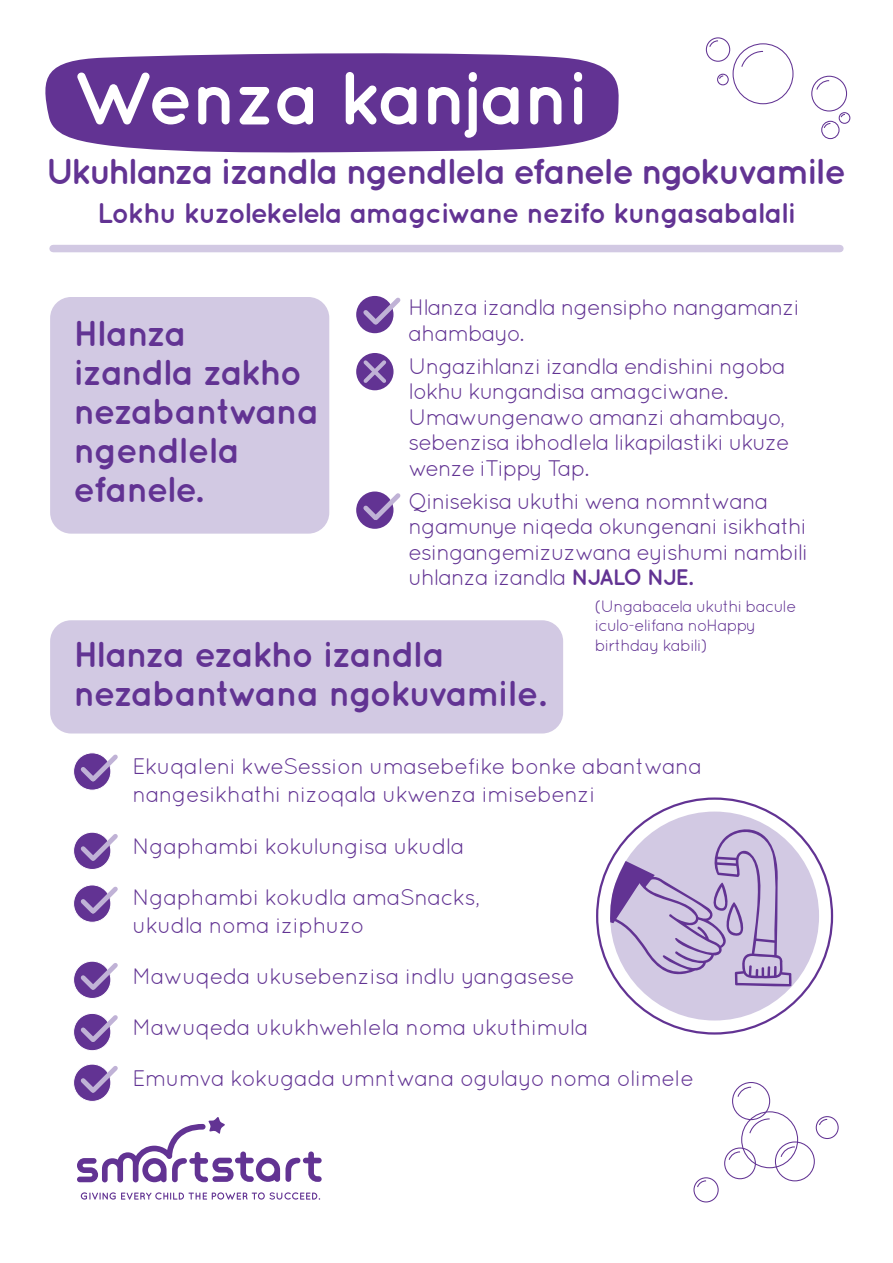
<style>
.page{position:relative;width:893px;height:1263px;background:#fff}
.page>*{position:absolute;margin:0;border:0;box-sizing:border-box;transform-origin:0 0}
.t1{font:700 75px "Quicksand";letter-spacing:-.035em;color:#fff}
.t2{font:700 36px/39px "Quicksand";letter-spacing:-.055em;color:#623393}
.t3{font:700 36px "Quicksand";letter-spacing:-.075em;color:#623393}
.t4{font:700 28.5px "Quicksand";letter-spacing:-.05em;color:#623393}
.t5{font:22.5px/25.5px "Quicksand";letter-spacing:-.05em;color:#623393}
.t6{font:22.5px/28.5px "Quicksand";letter-spacing:-.03em;color:#623393}
.t7{font:16.5px/19.5px "Quicksand";letter-spacing:-.05em;color:#623393}
.s1{font-weight:700}
</style>
<div class="page">
<svg style="left:45px;top:53px;width:574px;height:100px;fill:#623393"></svg>
<div style="left:50px;top:297px;width:279px;height:237px;background:#d2c9e3;border-radius:21px"></div>
<svg style="left:74px;top:1064px;width:37px;height:37px"></svg>
<div style="left:73px;top:1063px;width:38px;height:39px;border:1px solid #fff;border-radius:50%"></div>
<svg style="left:74px;top:1013px;width:37px;height:38px"></svg>
<div style="left:73px;top:1013px;width:38px;height:38px;border:1px solid #fff;border-radius:50%"></div>
<div style="left:74px;top:961px;width:37px;height:37px;background:#623393;border-radius:50%"></div>
<div style="left:73px;top:961px;width:38px;height:38px;border:1px solid #fff;border-radius:50%"></div>
<svg style="left:74px;top:885px;width:37px;height:37px"></svg>
<div style="left:73px;top:884px;width:38px;height:39px;border:1px solid #fff;border-radius:50%"></div>
<div style="left:74px;top:832px;width:37px;height:37px;background:#623393;border-radius:50%"></div>
<div style="left:73px;top:832px;width:38px;height:38px;border:1px solid #fff;border-radius:50%"></div>
<svg style="left:74px;top:753px;width:37px;height:37px"></svg>
<div style="left:73px;top:752px;width:38px;height:39px;border:1px solid #fff;border-radius:50%"></div>
<div style="left:50px;top:620px;width:513px;height:113px;background:#d2c9e3;border-radius:21px"></div>
<svg style="left:77px;top:1117px;width:245px;height:65px"></svg>
<svg style="left:81px;top:1192px;width:239px;height:8px"></svg>
<div style="left:53px;top:245px;width:787px;height:7px;background:#d2c9e3"></div>
<div style="left:356px;top:296px;width:37px;height:37px;background:#623393;border-radius:50%"></div>
<svg style="left:76px;top:752px;width:42px;height:34px"></svg>
<svg style="left:76px;top:832px;width:42px;height:33px"></svg>
<svg style="left:76px;top:884px;width:42px;height:34px"></svg>
<svg style="left:76px;top:961px;width:42px;height:33px"></svg>
<svg style="left:76px;top:1013px;width:42px;height:33px"></svg>
<svg style="left:76px;top:1063px;width:42px;height:34px"></svg>
<div style="left:356px;top:491px;width:37px;height:38px;background:#623393;border-radius:50%"></div>
<div style="left:356px;top:353px;width:37px;height:37px;background:#623393;border-radius:50%"></div>
<svg style="left:359px;top:295px;width:42px;height:34px"></svg>
<svg style="left:359px;top:491px;width:42px;height:33px"></svg>
<svg style="left:360px;top:357px;width:30px;height:30px"></svg>
<div style="left:733px;top:43px;width:60px;height:61px;border:1px solid #623393;border-radius:50%"></div>
<svg style="left:740px;top:50px;width:23px;height:17px"></svg>
<div style="left:706px;top:37px;width:24px;height:25px;border:1px solid #623393;border-radius:50%"></div>
<svg style="left:708px;top:40px;width:10px;height:7px"></svg>
<div style="left:811px;top:76px;width:36px;height:36px;border:1px solid #623393;border-radius:50%"></div>
<svg style="left:815px;top:80px;width:15px;height:10px"></svg>
<div style="left:821px;top:121px;width:18px;height:18px;border:1px solid #623393;border-radius:50%"></div>
<svg style="left:823px;top:122px;width:8px;height:6px"></svg>
<div style="left:839px;top:112px;width:11px;height:12px;border:1px solid #623393;border-radius:50%"></div>
<svg style="left:840px;top:113px;width:6px;height:5px"></svg>
<div style="left:717px;top:74px;width:12px;height:11px;border:1px solid #623393;border-radius:50%"></div>
<svg style="left:718px;top:75px;width:6px;height:5px"></svg>
<div style="left:610px;top:811px;width:209px;height:209px;background:#d2c9e3;border-radius:50%"></div>
<svg style="left:609px;top:823px;width:183px;height:164px"></svg>
<div style="left:741px;top:1111px;width:57px;height:57px;border:1px solid #623393;border-radius:50%"></div>
<svg style="left:748px;top:1118px;width:22px;height:16px"></svg>
<div style="left:732px;top:1082px;width:38px;height:38px;border:1px solid #623393;border-radius:50%"></div>
<svg style="left:737px;top:1086px;width:15px;height:11px"></svg>
<div style="left:724px;top:1147px;width:32px;height:32px;border:1px solid #623393;border-radius:50%"></div>
<svg style="left:728px;top:1151px;width:12px;height:9px"></svg>
<div style="left:775px;top:1141px;width:40px;height:40px;border:1px solid #623393;border-radius:50%"></div>
<svg style="left:780px;top:1146px;width:16px;height:12px"></svg>
<div style="left:693px;top:1177px;width:26px;height:25px;border:1px solid #623393;border-radius:50%"></div>
<svg style="left:696px;top:1180px;width:10px;height:8px"></svg>
<div style="left:816px;top:1116px;width:23px;height:23px;border:1px solid #623393;border-radius:50%"></div>
<svg style="left:818px;top:1118px;width:10px;height:7px"></svg>
<h1 class="t1" style="left:72px;top:53px;width:517px">Wenza kanjani</h1>
<h2 class="t3" style="left:46px;top:150px;width:802px">Ukuhlanza izandla ngendlela efanele ngokuvamile</h2>
<p class="t4" style="left:97px;top:195px;width:700px">Lokhu kuzolekelela amagciwane nezifo kungasabalali</p>
<h2 class="t2" style="left:73px;top:313px;width:247px">Hlanza<br>izandla zakho nezabantwana ngendlela efanele.</h2>
<p class="t5" style="left:409px;top:295px;width:393px">Hlanza izandla ngensipho nangamanzi ahambayo.</p>
<p class="t5" style="left:409px;top:353px;width:383px">Ungazihlanzi izandla endishini ngoba lokhu kungandisa amagciwane.<br>Umawungenawo amanzi ahambayo, sebenzisa ibhodlela likapilastiki ukuze wenze iTippy Tap.</p>
<p class="t5" style="left:409px;top:488px;width:401px">Qinisekisa ukuthi wena nomntwana ngamunye niqeda okungenani isikhathi esingangemizuzwana eyishumi nambili uhlanza izandla <span class="s1">NJALO NJE.</span></p>
<h2 class="t2" style="left:73px;top:633px;width:474px">Hlanza ezakho izandla nezabantwana ngokuvamile.</h2>
<p class="t7" style="left:595px;top:596px;width:203px">(Ungabacela ukuthi bacule iculo-elifana noHappy birthday kabili)</p>
<p class="t6" style="left:133px;top:752px;width:571px">Ekuqaleni kweSession umasebefike bonke abantwana nangesikhathi nizoqala ukwenza imisebenzi</p>
<p class="t6" style="left:133px;top:831px;width:334px">Ngaphambi kokulungisa ukudla</p>
<p class="t6" style="left:133px;top:882px;width:349px">Ngaphambi kokudla amaSnacks, ukudla noma iziphuzo</p>
<p class="t6" style="left:133px;top:962px;width:444px">Mawuqeda ukusebenzisa indlu yangasese</p>
<p class="t6" style="left:133px;top:1013px;width:458px">Mawuqeda ukukhwehlela noma ukuthimula</p>
<p class="t6" style="left:133px;top:1064px;width:563px">Emumva kokugada umntwana ogulayo noma olimele</p>
</div>
